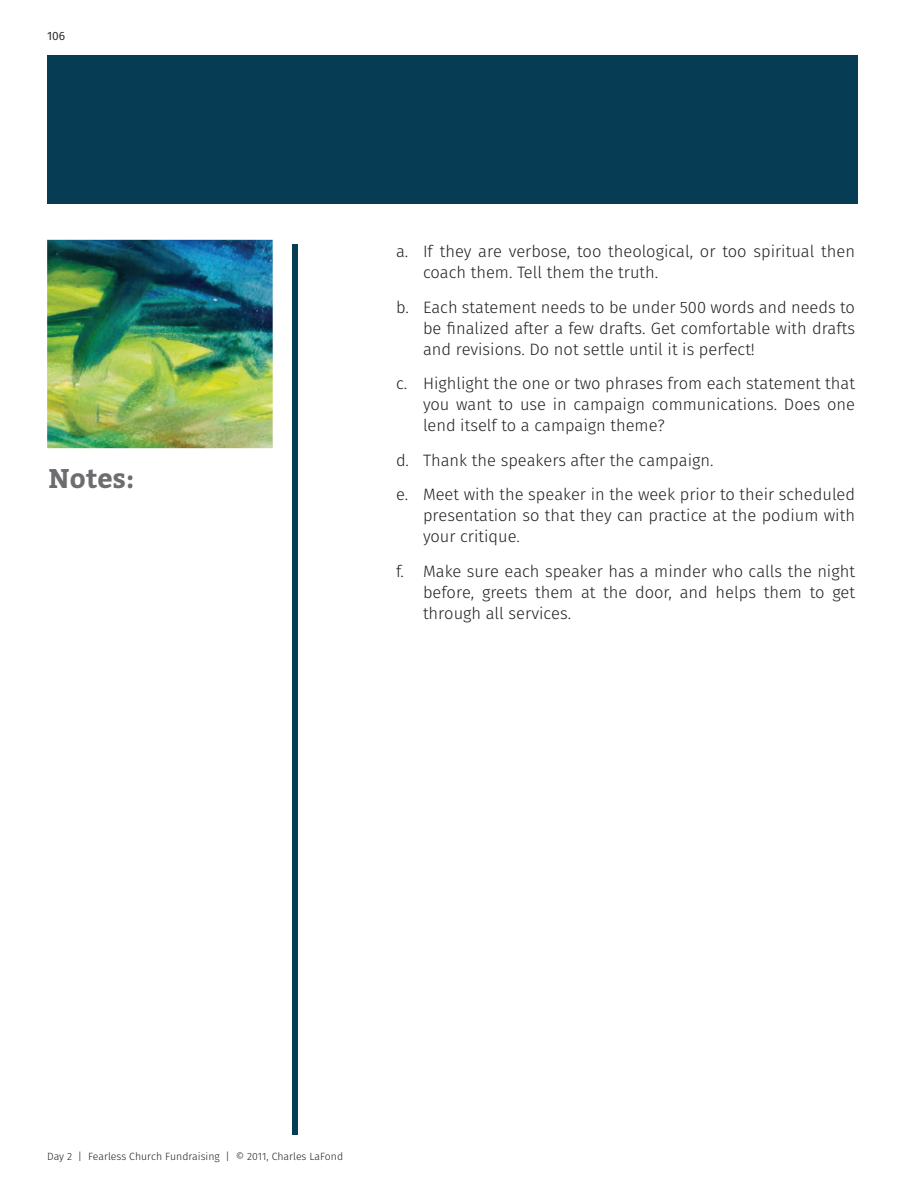
<style>
.page{position:relative;width:918px;height:1188px;background:#fff}
.page>*{position:absolute;margin:0;border:0;box-sizing:border-box;transform-origin:0 0}
.Notes{font:700 27px "Bitter";color:#6c6d70}
.t1{font:300 16.5px/21px "Fira Sans";color:#231f20;text-align:justify}
.t2{font:12px "Fira Sans";color:#231f20}
.Footer_Right{font:300 10.5px "Fira Sans";color:#231f20}
</style>
<div class="page">
<div style="left:47px;top:55px;width:810px;height:149px;background:#073d54"></div>
<div style="left:292px;top:244px;width:6px;height:891px;background:#073d54"></div>
<img style="left:47px;top:240px;width:226px;height:208px">
<p class="t2" style="left:47px;top:27px;width:20px">106</p>
<p class="Notes" style="left:49px;top:457px;width:87px">Notes:</p>
<p class="t1" style="left:423px;top:241px;width:434px;text-indent:-27px">a. If they are verbose, too theological, or too spiritual then coach them. Tell them the truth.</p>
<p class="t1" style="left:423px;top:296px;width:433px;text-indent:-27px">b. Each statement needs to be under 500 words and needs to be finalized after a few drafts. Get comfortable with drafts and revisions. Do not settle until it is perfect!</p>
<p class="t1" style="left:423px;top:373px;width:434px;text-indent:-27px">c. Highlight the one or two phrases from each statement that you want to use in campaign communications. Does one lend itself to a campaign theme?</p>
<p class="t1" style="left:396px;top:449px;width:319px">d. Thank the speakers after the campaign.</p>
<p class="t1" style="left:423px;top:484px;width:434px;text-indent:-27px">e. Meet with the speaker in the week prior to their scheduled presentation so that they can practice at the podium with your critique.</p>
<p class="t1" style="left:423px;top:560px;width:434px;text-indent:-27px">f. Make sure each speaker has a minder who calls the night before, greets them at the door, and helps them to get through all services.</p>
<p class="Footer_Right" style="left:47px;top:1149px;width:298px">Day 2 | Fearless Church Fundraising | © 2011, Charles LaFond</p>
</div>
